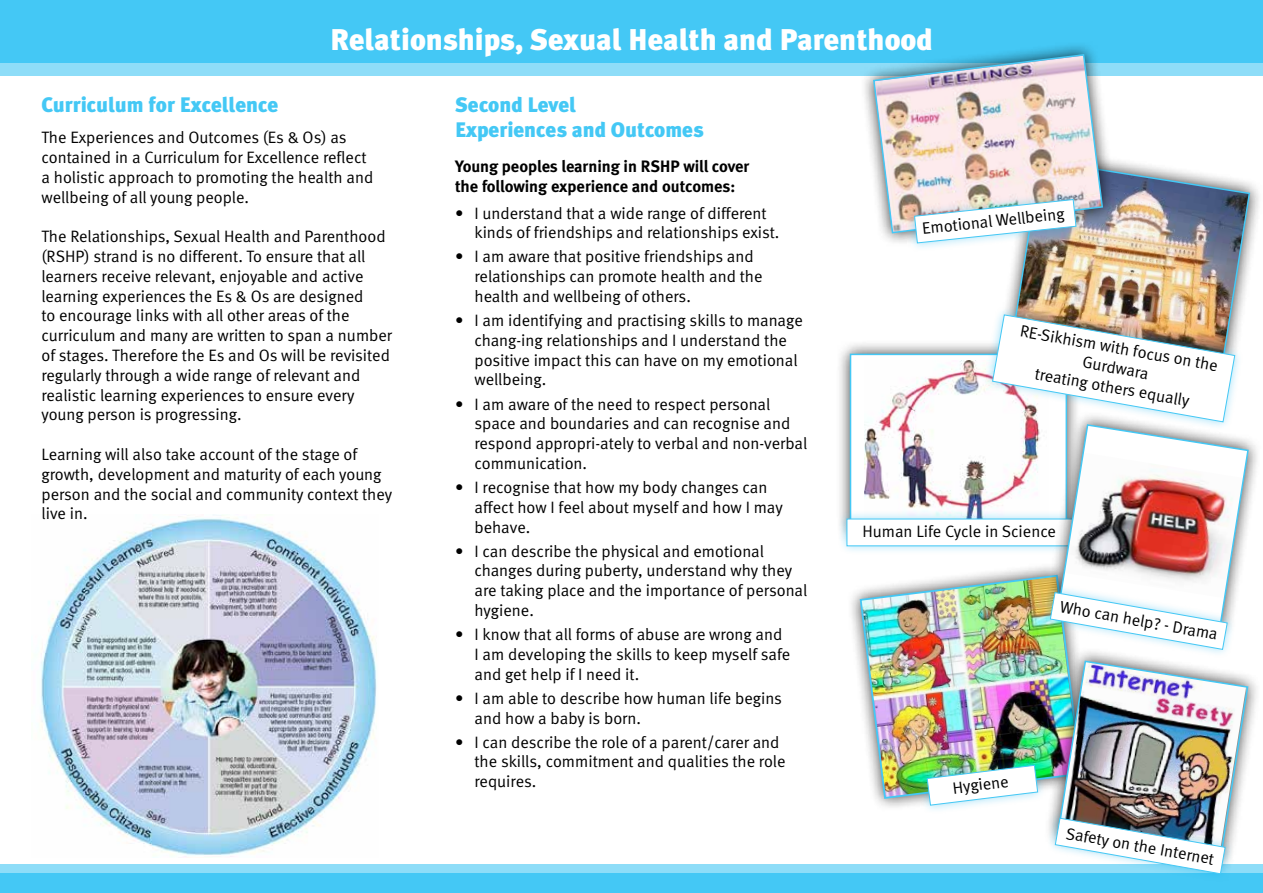
<style>
.page{position:relative;width:1263px;height:893px;background:#fff}
.page>*{position:absolute;margin:0;border:0;box-sizing:border-box;transform-origin:0 0}
.t1{font:900 30px "Meta Plus";color:#fff}
.t2{font:900 21px/25.2px "Meta Plus";color:#44c8f5}
.t3{font:16.5px/19.8px "Meta Normal";color:#000}
.t4{font:700 16.5px/19.8px "Meta";color:#000}
</style>
<div class="page">
<div style="left:846px;top:561px;width:249px;height:251px;background:#000;opacity:.75"></div>
<img style="left:859px;top:574px;width:185px;height:226px">
<div style="left:918px;top:756px;width:129px;height:58px;background:#00aeef;opacity:.35"></div>
<img style="left:926px;top:764px;width:112px;height:42px">
<div style="left:0;top:864px;width:1263px;height:29px;background:#44c8f5"></div>
<svg style="left:0;top:857px;width:1263px;height:15px;fill:#8eddf8"></svg>
<img style="left:40px;top:515px;width:337px;height:342px">
<div style="left:0;top:0;width:1263px;height:75px;background:#44c8f5"></div>
<div style="left:0;top:63px;width:1263px;height:13px;background:#8eddf8"></div>
<div style="left:835px;top:339px;width:246px;height:207px;background:#000;opacity:.75"></div>
<div style="left:850px;top:354px;width:216px;height:177px;background:#fff"></div>
<img style="left:865px;top:361px;width:127px;height:149px">
<div style="left:850px;top:354px;width:217px;height:178px;border:2px solid #44c8f5"></div>
<div style="left:1000px;top:146px;width:263px;height:225px;background:#000;opacity:.75"></div>
<img style="left:1013px;top:159px;width:238px;height:200px">
<div style="left:860px;top:41px;width:256px;height:205px;background:#000;opacity:.75"></div>
<div style="left:1044px;top:647px;width:217px;height:226px;background:#000;opacity:.75"></div>
<div style="left:906px;top:191px;width:179px;height:61px;background:#00aeef;opacity:.35"></div>
<img style="left:872px;top:53px;width:232px;height:191px">
<div style="left:984px;top:306px;width:259px;height:125px;background:#00aeef;opacity:.35"></div>
<div style="left:838px;top:510px;width:250px;height:46px;background:#00aeef;opacity:.35"></div>
<div style="left:846px;top:519px;width:233px;height:27px;background:#fff"></div>
<div style="left:1046px;top:809px;width:188px;height:74px;background:#00aeef;opacity:.35"></div>
<img style="left:1054px;top:660px;width:195px;height:215px">
<div style="left:1046px;top:411px;width:216px;height:229px;background:#000;opacity:.75"></div>
<div style="left:1041px;top:584px;width:195px;height:74px;background:#00aeef;opacity:.35"></div>
<img style="left:992px;top:314px;width:258px;height:336px">
<h1 class="t1" style="left:330px;top:23px;width:604px">Relationships, Sexual Health and Parenthood</h1>
<p class="t2" style="left:41px;top:92px;width:238px">Curriculum for Excellence</p>
<p class="t3" style="left:41px;top:127px;width:333px">The Experiences and Outcomes (Es &amp; Os) as contained in a Curriculum for Excellence reflect a holistic approach to promoting the health and wellbeing of all young people.</p>
<p class="t3" style="left:41px;top:226px;width:352px">The Relationships, Sexual Health and Parenthood (RSHP) strand is no different. To ensure that all learners receive relevant, enjoyable and active learning experiences the Es &amp; Os are designed<br>to encourage links with all other areas of the curriculum and many are written to span a number of stages. Therefore the Es and Os will be revisited regularly through a wide range of relevant and realistic learning experiences to ensure every young person is progressing.</p>
<p class="t3" style="left:41px;top:444px;width:352px">Learning will also take account of the stage of growth, development and maturity of each young person and the social and community context they live in.</p>
<p class="t2" style="left:455px;top:92px;width:250px">Second Level<br>Experiences and Outcomes</p>
<p class="t4" style="left:455px;top:156px;width:296px">Young peoples learning in RSHP will cover the following experience and outcomes:</p>
<p class="t3" style="left:474px;top:203px;width:306px;text-indent:-20px">• I understand that a wide range of different kinds of friendships and relationships exist.</p>
<p class="t3" style="left:474px;top:247px;width:290px;text-indent:-20px">• I am aware that positive friendships and relationships can promote health and the health and wellbeing of others.</p>
<p class="t3" style="left:474px;top:310px;width:330px;text-indent:-20px">• I am identifying and practising skills to manage chang-ing relationships and I understand the positive impact this can have on my emotional wellbeing.</p>
<p class="t3" style="left:474px;top:394px;width:334px;text-indent:-20px">• I am aware of the need to respect personal space and boundaries and can recognise and respond appropri-ately to verbal and non-verbal communication.</p>
<p class="t3" style="left:474px;top:477px;width:310px;text-indent:-20px">• I recognise that how my body changes can affect how I feel about myself and how I may behave.</p>
<p class="t3" style="left:474px;top:541px;width:334px;text-indent:-20px">• I can describe the physical and emotional changes during puberty, understand why they are taking place and the importance of personal hygiene.</p>
<p class="t3" style="left:474px;top:624px;width:317px;text-indent:-20px">• I know that all forms of abuse are wrong and<br>I am developing the skills to keep myself safe and get help if I need it.</p>
<p class="t3" style="left:474px;top:688px;width:309px;text-indent:-20px">• I am able to describe how human life begins and how a baby is born.</p>
<p class="t3" style="left:474px;top:732px;width:312px;text-indent:-20px">• I can describe the role of a parent/carer and the skills, commitment and qualities the role requires.</p>
<p class="t3" style="left:921px;top:218px;width:144px;rotate:-6deg">Emotional Wellbeing</p>
<p class="t3" style="left:1022px;top:321px;width:202px;text-align:center;rotate:10deg">RE-Sikhism with focus on the<br>Gurdwara<br>treating others equally</p>
<p class="t3" style="left:862px;top:521px;width:195px">Human Life Cycle in Science</p>
<p class="t3" style="left:1062px;top:596px;width:162px;rotate:10deg">Who can help? - Drama</p>
<p class="t3" style="left:951px;top:778px;width:58px;rotate:-7deg">Hygiene</p>
<p class="t3" style="left:1068px;top:823px;width:152px;rotate:10deg">Safety on the Internet</p>
</div>
